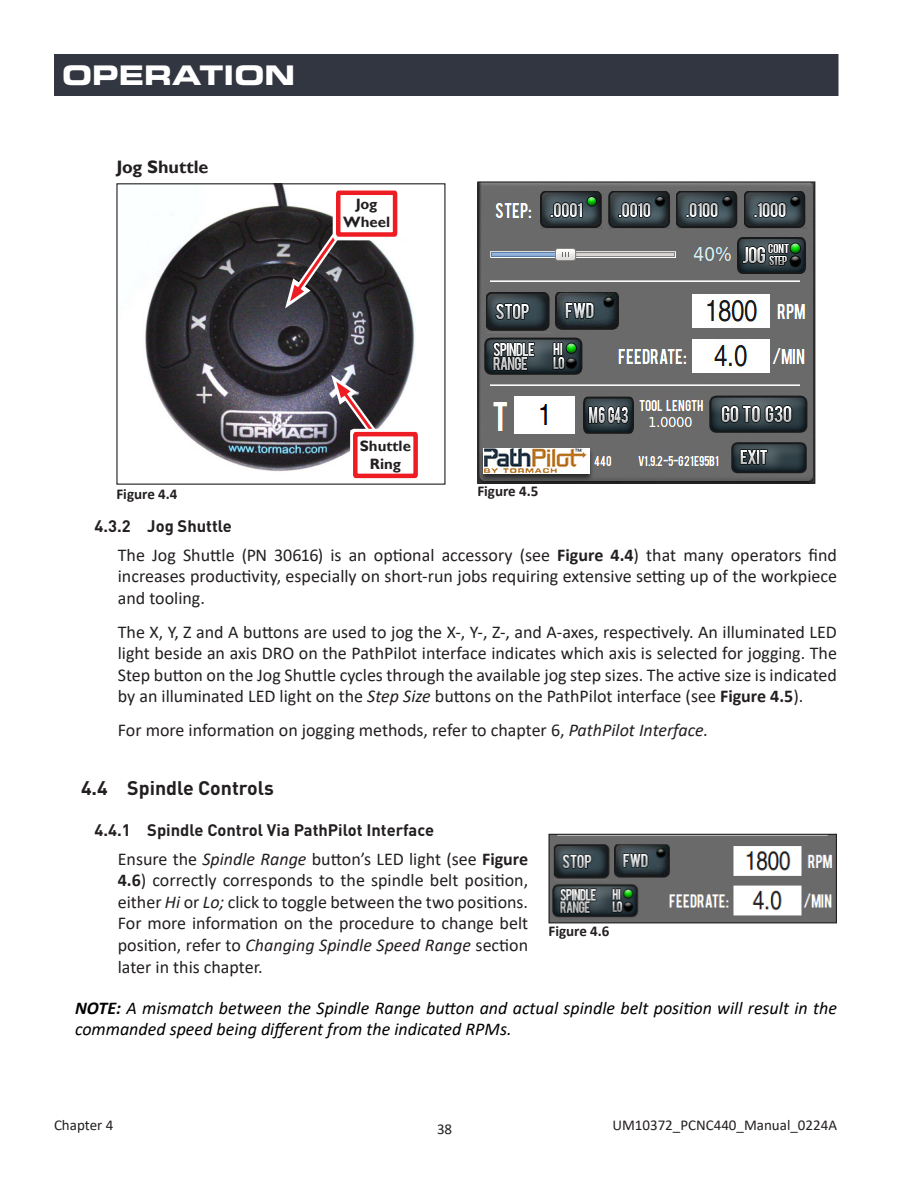
<style>
.page{position:relative;width:918px;height:1188px;background:#fff}
.page>*{position:absolute;margin:0;border:0;box-sizing:border-box;transform-origin:0 0}
.t1{font:27px "Eurostile LT Std Bold Ex 2";color:#fff}
.t2{font:700 19.5px "DIN Pro";color:#231f20}
.Body_Text{font:18px/21.6px "Calibri";color:#231f20;text-align:justify}
.Important_Note{font:italic 18px/21.6px "Calibri";color:#000}
.t3{font:700 18px "Gill Sans";color:#231f20}
.t4{font:700 16.5px "DIN Pro";color:#231f20}
.t5{font:15px "Calibri";color:#231f20}
.t6{font:700 15px "Calibri";color:#231f20}
.t7{font:700 15px/18px "Gill Sans";color:#231f20;text-align:center}
.s1{font-weight:700}
.s2{font-style:italic}
</style>
<div class="page">
<div style="left:55px;top:55px;width:783px;height:40px;background:#323640"></div>
<div style="left:54px;top:54px;width:784px;height:42px;border:2px solid #323640"></div>
<img style="left:145px;top:185px;width:271px;height:286px">
<svg style="left:284px;top:185px;width:119px;height:123px"></svg>
<svg style="left:331px;top:375px;width:92px;height:109px"></svg>
<div style="left:355px;top:434px;width:61px;height:42px;background:#fff"></div>
<div style="left:353px;top:432px;width:65px;height:46px;border:4px solid #ee1d23"></div>
<img style="left:479px;top:183px;width:334px;height:299px">
<div style="left:477px;top:181px;width:338px;height:303px;border:1px solid #231f20"></div>
<img style="left:550px;top:836px;width:285px;height:85px">
<div style="left:548px;top:834px;width:289px;height:89px;border:1px solid #231f20"></div>
<h1 class="t1" style="left:62px;top:56px;width:57px">OPERAT</h1>
<h1 class="t1" style="left:224px;top:56px;width:41px">ION</h1>
<p class="t3" style="left:116px;top:156px;width:94px">Jog Shuttle</p>
<p class="t6" style="left:116px;top:483px;width:63px">Figure 4.4</p>
<p class="t7" style="left:343px;top:196px;width:48px">Jog<br>Wheel</p>
<p class="t7" style="left:360px;top:437px;width:53px">Shuttle</p>
<p class="t7" style="left:370px;top:455px;width:33px">Ring</p>
<p class="t6" style="left:477px;top:481px;width:63px">Figure 4.5</p>
<p class="t4" style="left:94px;top:515px;width:139px">4.3.2 Jog Shuttle</p>
<p class="Body_Text" style="left:118px;top:544px;width:721px">The Jog Shuttle (PN 30616) is an optional accessory (see <span class="s1">Figure 4.4</span>) that many operators find increases productivity, especially on short-run jobs requiring extensive setting up of the workpiece and tooling.</p>
<p class="Body_Text" style="left:118px;top:620px;width:721px">The X, Y, Z and A buttons are used to jog the X-, Y-, Z-, and A-axes, respectively. An illuminated LED light beside an axis DRO on the PathPilot interface indicates which axis is selected for jogging. The Step button on the Jog Shuttle cycles through the available jog step sizes. The active size is indicated by an illuminated LED light on the <span class="s2">Step Size</span> buttons on the PathPilot interface (see <span class="s1">Figure 4.5</span>).</p>
<p class="Body_Text" style="left:118px;top:719px;width:592px">For more information on jogging methods, refer to chapter 6, <span class="s2">PathPilot Interface.</span></p>
<p class="t2" style="left:81px;top:775px;width:194px">4.4 Spindle Controls</p>
<p class="t4" style="left:94px;top:818px;width:341px">4.4.1 Spindle Control Via PathPilot Interface</p>
<p class="Body_Text" style="left:118px;top:847px;width:412px">Ensure the <span class="s2">Spindle Range</span> button’s LED light (see <span class="s1">Figure 4.6</span>) correctly corresponds to the spindle belt position, either <span class="s2">Hi</span> or <span class="s2">Lo;</span> click to toggle between the two positions.<br>For more information on the procedure to change belt position, refer to <span class="s2">Changing Spindle Speed Range</span> section later in this chapter.</p>
<p class="Important_Note" style="left:75px;top:996px;width:764px"><span class="s1">NOTE:</span> A mismatch between the Spindle Range button and actual spindle belt position will result in the commanded speed being different from the indicated RPMs.</p>
<p class="t6" style="left:548px;top:921px;width:63px">Figure 4.6</p>
<p class="t5" style="left:54px;top:1115px;width:61px">Chapter 4</p>
<p class="t5" style="left:437px;top:1119px;width:17px">38</p>
<p class="t5" style="left:612px;top:1115px;width:226px">UM10372_PCNC440_Manual_0224A</p>
</div>
